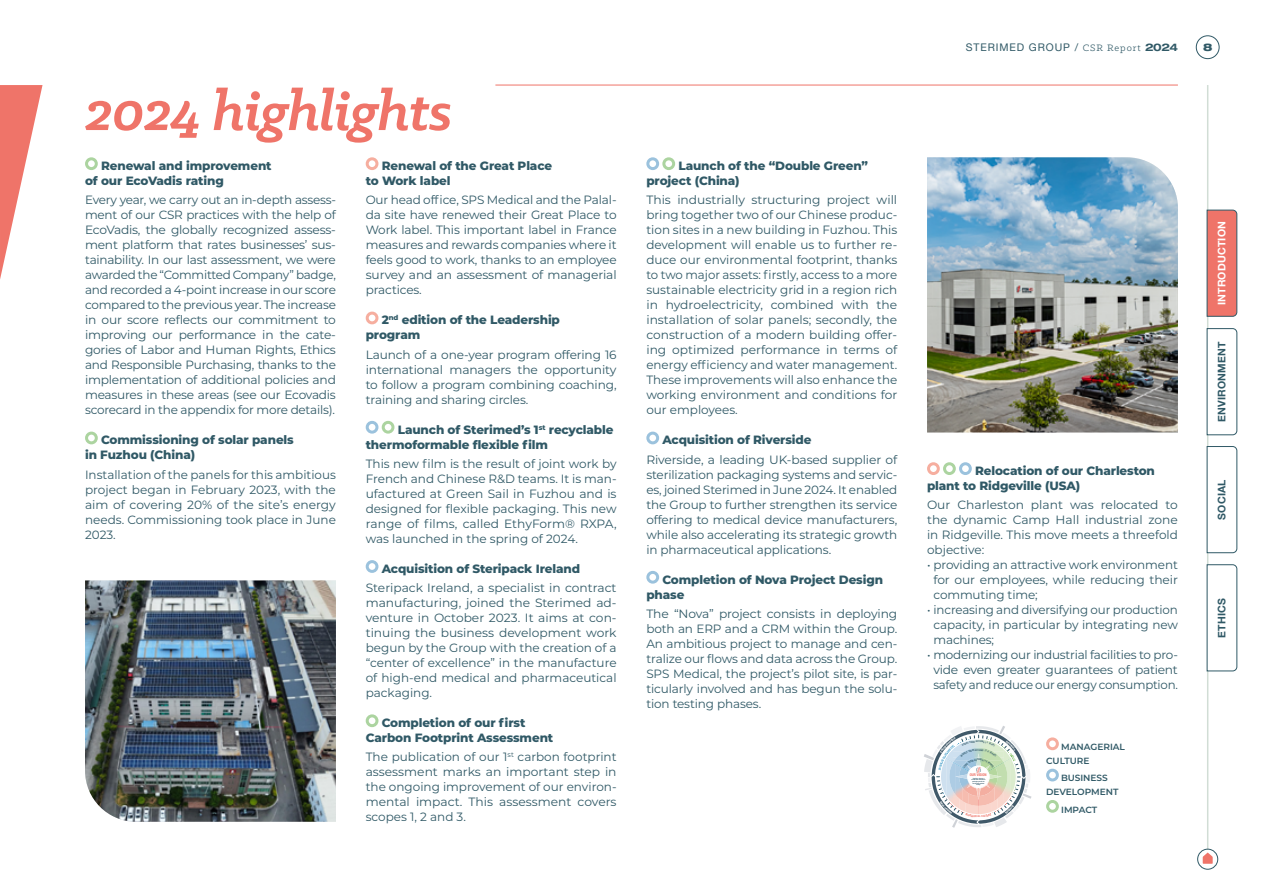
<style>
.page{position:relative;width:1263px;height:893px;background:#fff}
.page>*{position:absolute;margin:0;border:0;box-sizing:border-box;transform-origin:0 0}
.t1{font:italic 700 60px "Klinic Slab";letter-spacing:-.01em;color:#ef7469}
.t2{font:12px/15px "Montserrat";letter-spacing:-.01em;color:#305966;text-align:justify}
.t3{font:800 12px/15px "Montserrat";letter-spacing:-.01em;color:#305966}
.t4{font:10.5px "Helvetica Neue";letter-spacing:.085em;color:#305966}
.t5{font:700 10.5px "Helvetica Neue";letter-spacing:.02em;color:#305966}
.t6{font:700 10.5px "Helvetica Neue";letter-spacing:.02em;color:#fff}
.t7{font:800 expanded 10.5px "Helvetica Neue LT Std";color:#305966}
.t8{font:600 9px/13.5px "Montserrat";color:#305966}
.t9{font:700 condensed 3.75px "Helvetica Neue";color:#ef7469}
.t10{font:700 condensed 2.7px "Helvetica Neue LT Std";color:#ef7469}
.s1{font-family:"Klinic Slab"}
.s2{font-family:"Helvetica Neue LT Std";font-weight:700;font-stretch:expanded}
</style>
<div class="page">
<hr style="left:1207px;top:85px;width:1px;height:764px;background:#d1ddd5">
<div style="left:1197px;top:849px;width:21px;height:21px;border:1px solid #305966;border-radius:50%"></div>
<svg style="left:1203px;top:852px;width:10px;height:12px"></svg>
<div style="left:1196px;top:36px;width:23px;height:23px;border:1px solid #305966;border-radius:50%"></div>
<hr style="left:495px;top:85px;width:683px;height:1px;background:#ef7469">
<div style="left:85px;top:157px;width:13px;height:13px;border:3px solid #acd4a0;border-radius:50%"></div>
<div style="left:85px;top:432px;width:13px;height:12px;border:3px solid #acd4a0;border-radius:50%"></div>
<div style="left:366px;top:157px;width:12px;height:13px;border:3px solid #f6ae9f;border-radius:50%"></div>
<div style="left:366px;top:312px;width:12px;height:12px;border:3px solid #f6ae9f;border-radius:50%"></div>
<div style="left:366px;top:421px;width:12px;height:13px;border:3px solid #9bc2dd;border-radius:50%"></div>
<div style="left:382px;top:421px;width:12px;height:13px;border:3px solid #acd4a0;border-radius:50%"></div>
<div style="left:366px;top:560px;width:12px;height:13px;border:3px solid #9bc2dd;border-radius:50%"></div>
<div style="left:366px;top:714px;width:12px;height:13px;border:3px solid #acd4a0;border-radius:50%"></div>
<div style="left:646px;top:157px;width:13px;height:13px;border:3px solid #9bc2dd;border-radius:50%"></div>
<div style="left:662px;top:157px;width:13px;height:13px;border:3px solid #acd4a0;border-radius:50%"></div>
<div style="left:646px;top:432px;width:13px;height:12px;border:3px solid #9bc2dd;border-radius:50%"></div>
<div style="left:646px;top:571px;width:13px;height:13px;border:3px solid #9bc2dd;border-radius:50%"></div>
<div style="left:927px;top:462px;width:13px;height:13px;border:3px solid #f6ae9f;border-radius:50%"></div>
<div style="left:943px;top:462px;width:13px;height:13px;border:3px solid #acd4a0;border-radius:50%"></div>
<div style="left:959px;top:462px;width:13px;height:13px;border:3px solid #9bc2dd;border-radius:50%"></div>
<svg style="left:0;top:85px;width:43px;height:194px"></svg>
<img style="left:927px;top:157px;width:251px;height:275px">
<img style="left:85px;top:580px;width:251px;height:242px">
<svg style="left:1207px;top:210px;width:30px;height:107px;background:#e47369"></svg>
<svg style="left:1207px;top:328px;width:30px;height:107px"></svg>
<svg style="left:1207px;top:446px;width:30px;height:107px"></svg>
<svg style="left:1207px;top:564px;width:30px;height:107px"></svg>
<div style="left:1046px;top:737px;width:13px;height:13px;border:3px solid #f6ae9f;border-radius:50%"></div>
<div style="left:1046px;top:769px;width:13px;height:12px;border:3px solid #9bc2dd;border-radius:50%"></div>
<div style="left:1046px;top:800px;width:13px;height:13px;border:3px solid #acd4a0;border-radius:50%"></div>
<svg style="left:924px;top:726px;width:107px;height:102px"></svg>
<h1 class="t1" style="left:85px;top:72px;width:369px">2024 highlights</h1>
<p class="t3" style="left:85px;top:158px;width:188px;text-indent:16px">Renewal and improvement of our EcoVadis rating</p>
<p class="t2" style="left:85px;top:192px;width:252px">Every year, we carry out an in-depth assess&shy;ment of our CSR practices with the help of EcoVadis, the globally recognized assess&shy;ment platform that rates businesses’ sus&shy;tainability. In our last assessment, we were awarded the “Committed Company” badge, and recorded a 4-point increase in our score compared to the previous year. The increase in our score reflects our commitment to improving our performance in the cate&shy;gories of Labor and Human Rights, Ethics and Responsible Purchasing, thanks to the implementation of additional policies and measures in these areas (see our Ecovadis scorecard in the appendix for more details).</p>
<p class="t3" style="left:85px;top:432px;width:210px;text-indent:16px">Commissioning of solar panels in Fuzhou (China)</p>
<p class="t2" style="left:85px;top:466px;width:252px">Installation of the panels for this ambitious project began in February 2023, with the aim of covering 20% of the site’s energy needs. Commissioning took place in June 2023.</p>
<p class="t3" style="left:366px;top:158px;width:188px;text-indent:16px">Renewal of the Great Place to Work label</p>
<p class="t2" style="left:366px;top:192px;width:252px">Our head office, SPS Medical and the Palal&shy;da site have renewed their Great Place to Work label. This important label in France measures and rewards companies where it feels good to work, thanks to an employee survey and an assessment of managerial practices.</p>
<p class="t3" style="left:366px;top:312px;width:196px;text-indent:16px">2<sup>nd</sup> edition of the Leadership program</p>
<p class="t2" style="left:366px;top:346px;width:252px">Launch of a one-year program offering 16 international managers the opportunity to follow a program combining coaching, training and sharing circles.</p>
<p class="t3" style="left:366px;top:421px;width:249px;text-indent:32px">Launch of Sterimed’s 1<sup>st</sup> recyclable thermoformable flexible film</p>
<p class="t2" style="left:366px;top:456px;width:252px">This new film is the result of joint work by French and Chinese R&amp;D teams. It is man&shy;ufactured at Green Sail in Fuzhou and is designed for flexible packaging. This new range of films, called EthyForm® RXPA, was launched in the spring of 2024.</p>
<p class="t3" style="left:382px;top:560px;width:200px">Acquisition of Steripack Ireland</p>
<p class="t2" style="left:366px;top:580px;width:252px">Steripack Ireland, a specialist in contract manufacturing, joined the Sterimed ad&shy;venture in October 2023. It aims at con&shy;tinuing the business development work begun by the Group with the creation of a “center of excellence” in the manufacture of high-end medical and pharmaceutical packaging.</p>
<p class="t3" style="left:366px;top:715px;width:189px;text-indent:16px">Completion of our first<br>Carbon Footprint Assessment</p>
<p class="t2" style="left:366px;top:749px;width:252px">The publication of our 1<sup>st</sup> carbon footprint assessment marks an important step in the ongoing improvement of our environ&shy;mental impact. This assessment covers scopes 1, 2 and 3.</p>
<p class="t4" style="left:966px;top:40px;width:214px">STERIMED GROUP / <span class="s1">CSR Report</span> <span class="s2">2024</span></p>
<p class="t7" style="left:1203px;top:40px;width:11px">8</p>
<p class="t3" style="left:646px;top:158px;width:223px;text-indent:32px">Launch of the “Double Green” project (China)</p>
<p class="t2" style="left:646px;top:192px;width:252px">This industrially structuring project will bring together two of our Chinese produc&shy;tion sites in a new building in Fuzhou. This development will enable us to further re&shy;duce our environmental footprint, thanks to two major assets: firstly, access to a more sustainable electricity grid in a region rich in hydroelectricity, combined with the installation of solar panels; secondly, the construction of a modern building offer&shy;ing optimized performance in terms of energy efficiency and water management.<br>These improvements will also enhance the working environment and conditions for our employees.</p>
<p class="t3" style="left:662px;top:432px;width:151px">Acquisition of Riverside</p>
<p class="t2" style="left:646px;top:451px;width:252px">Riverside, a leading UK-based supplier of sterilization packaging systems and servic&shy;es, joined Sterimed in June 2024. It enabled the Group to further strengthen its service offering to medical device manufacturers, while also accelerating its strategic growth in pharmaceutical applications.</p>
<p class="t3" style="left:646px;top:571px;width:238px;text-indent:16px">Completion of Nova Project Design phase</p>
<p class="t2" style="left:646px;top:606px;width:252px">The “Nova” project consists in deploying both an ERP and a CRM within the Group.<br>An ambitious project to manage and cen&shy;tralize our flows and data across the Group.<br>SPS Medical, the project’s pilot site, is par&shy;ticularly involved and has begun the solu&shy;tion testing phases.</p>
<p class="t3" style="left:927px;top:463px;width:229px;text-indent:48px">Relocation of our Charleston plant to Ridgeville (USA)</p>
<p class="t2" style="left:927px;top:497px;width:252px">Our Charleston plant was relocated to the dynamic Camp Hall industrial zone in Ridgeville. This move meets a threefold objective:</p>
<p class="t2" style="left:933px;top:557px;width:246px;text-indent:-6px">• providing an attractive work environment for our employees, while reducing their commuting time;</p>
<p class="t2" style="left:933px;top:602px;width:246px;text-indent:-6px">• increasing and diversifying our production capacity, in particular by integrating new machines;</p>
<p class="t2" style="left:927px;top:647px;width:252px;text-align:center">• modernizing our industrial facilities to pro&shy;vide even greater guarantees of patient safety and reduce our energy consumption.</p>
<p class="t9" style="left:970px;top:772px;width:18px">OUR VISION</p>
<p class="t10" style="left:978px;top:815px;width:3px">A</p>
<p class="t8" style="left:1046px;top:740px;width:80px;text-indent:15px">MANAGERIAL<br>CULTURE</p>
<p class="t8" style="left:1046px;top:771px;width:74px;text-align:center">BUSINESS<br>DEVELOPMENT</p>
<p class="t8" style="left:1061px;top:802px;width:38px">IMPACT</p>
<p class="t6" style="left:1213px;top:305px;width:86px;rotate:-90deg">INTRODUCTION</p>
<p class="t5" style="left:1213px;top:422px;width:82px;rotate:-90deg">ENVIRONMENT</p>
<p class="t5" style="left:1213px;top:520px;width:42px;rotate:-90deg">SOCIAL</p>
<p class="t5" style="left:1213px;top:638px;width:41px;rotate:-90deg">ETHICS</p>
</div>
